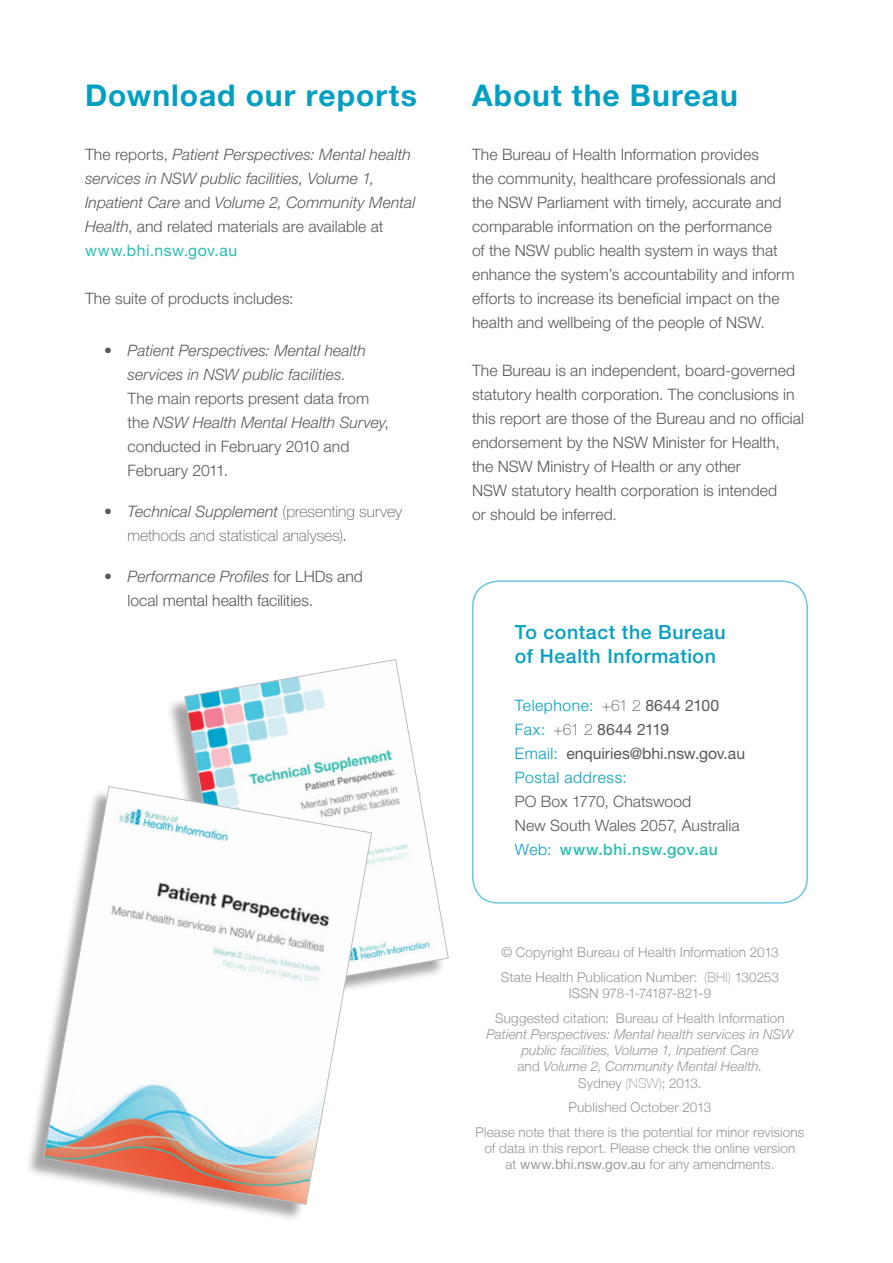
<style>
.page{position:relative;width:893px;height:1263px;background:#fff}
.page>*{position:absolute;margin:0;border:0;box-sizing:border-box;transform-origin:0 0}
.t1{font:700 30px "Helvetica Neue LT Std";letter-spacing:.035em;color:#009fc3}
.t2{font:500 19.5px/24px "Helvetica Neue LT Std";letter-spacing:.03em;color:#009fc3}
.BODY__basic{font:300 15.75px/24px "Helvetica Neue LT Std";letter-spacing:.005em;color:#57585a}
.BODY__basic-2{font:italic 300 15.75px/24px "Helvetica Neue LT Std";letter-spacing:.005em;color:#57585a}
.t3{font:100 15.75px/24px "Helvetica Neue LT Std";letter-spacing:.005em;color:#57585a}
.t4{font:15.75px "Helvetica Neue LT Std";letter-spacing:-.005em;color:#57585a}
.t5{font:300 15.75px "Helvetica Neue LT Std";letter-spacing:.035em;color:#009fc3}
.t6{font:500 15.75px "Helvetica Neue LT Std";letter-spacing:.035em;color:#2abdb1}
.CITATION_BACK_PAGE{font:300 13.5px/16.2px "Helvetica Neue LT";letter-spacing:.01em;color:#939598;text-align:center}
.CITATION_BACK_PAGE-2{font:italic 300 13.5px/16.2px "Helvetica Neue LT";letter-spacing:.01em;color:#939598;text-align:center}
.s1{font-style:normal}
.s2{font-weight:400;font-style:normal;color:#2abdb1}
.s3{font-weight:300;font-style:italic}
.s4{font-weight:300}
.s5{font-style:italic}
.s6{font-weight:100;color:#57585a}
.s7{font-weight:400;color:#57585a}
.s8{font-weight:300;color:#009fc3}
.s9{font-weight:100}
.s10{font-weight:100;font-style:normal}
.s11{font-weight:400}
</style>
<div class="page">
<div style="left:472px;top:580px;width:336px;height:324px;border:2px solid #6cc6de;border-radius:26px"></div>
<div style="left:166px;top:662px;width:279px;height:351px;background:#231f20;opacity:.4"></div>
<svg style="left:184px;top:659px;width:265px;height:337px"></svg>
<div style="left:25px;top:789px;width:344px;height:433px;background:#231f20;opacity:.4"></div>
<svg style="left:43px;top:786px;width:329px;height:419px"></svg>
<p class="t1" style="left:85px;top:77px;width:333px">Download our reports</p>
<p class="t1" style="left:472px;top:77px;width:267px">About the Bureau</p>
<p class="BODY__basic-2" style="left:85px;top:142px;width:332px"><span class="s1">The reports,</span> Patient Perspectives: Mental health services in NSW public facilities, Volume 1, Inpatient Care <span class="s1">and</span> Volume 2, Community Mental Health<span class="s1">, and related materials are available at </span><span class="s2">www.bhi.nsw.gov.au</span></p>
<p class="BODY__basic" style="left:85px;top:286px;width:210px">The suite of products includes:</p>
<p class="BODY__basic-2" style="left:128px;top:339px;width:263px;text-indent:-23px">• Patient Perspectives: Mental health services in NSW public facilities<span class="s1">.<br>The main reports present data from the</span> NSW Health Mental Health Survey<span class="s1">, conducted in February 2010 and<br>February 2011.</span></p>
<p class="t3" style="left:128px;top:500px;width:276px;text-indent:-23px"><span class="s3">• Technical Supplement</span> (presenting survey methods and statistical analyses)<span class="s4">.</span></p>
<p class="BODY__basic" style="left:128px;top:564px;width:237px;text-indent:-23px">• <span class="s5">Performance Profiles</span> for LHDs and local mental health facilities.</p>
<p class="t2" style="left:515px;top:620px;width:212px">To contact the Bureau of Health Information</p>
<p class="t5" style="left:515px;top:696px;width:206px">Telephone: <span class="s6">+61 2</span> <span class="s7">8644 2100</span></p>
<p class="t4" style="left:515px;top:720px;width:156px"><span class="s8">Fax:</span> <span class="s9">+61 2</span> 8644 2119</p>
<p class="t4" style="left:515px;top:744px;width:232px"><span class="s8">Email:</span> enquiries@bhi.nsw.gov.au</p>
<p class="t5" style="left:515px;top:768px;width:113px">Postal address:</p>
<p class="BODY__basic" style="left:515px;top:789px;width:178px">PO Box 1770, Chatswood</p>
<p class="BODY__basic" style="left:515px;top:813px;width:226px">New South Wales 2057, Australia</p>
<p class="t6" style="left:515px;top:840px;width:204px"><span class="s8">Web:</span> www.bhi.nsw.gov.au</p>
<p class="BODY__basic" style="left:472px;top:142px;width:324px">The Bureau of Health Information provides<br>the community, healthcare professionals and the NSW Parliament with timely, accurate and comparable information on the performance<br>of the NSW public health system in ways that enhance the system’s accountability and inform efforts to increase its beneficial impact on the health and wellbeing of the people of NSW.</p>
<p class="BODY__basic" style="left:472px;top:358px;width:334px">The Bureau is an independent, board-governed statutory health corporation. The conclusions in this report are those of the Bureau and no official endorsement by the NSW Minister for Health, the NSW Ministry of Health or any other<br>NSW statutory health corporation is intended<br>or should be inferred.</p>
<p class="CITATION_BACK_PAGE" style="left:501px;top:944px;width:279px">© Copyright Bureau of Health Information 2013</p>
<p class="CITATION_BACK_PAGE" style="left:501px;top:968px;width:280px">State Health Publication Number: <span class="s9">(BHI)</span> 130253<br>ISSN 978-1-74187-821-9</p>
<p class="CITATION_BACK_PAGE-2" style="left:486px;top:1010px;width:308px"><span class="s1">Suggested citation: Bureau of Health Information </span>Patient Perspectives: Mental health services in NSW public facilities, Volume 1, Inpatient Care<br><span class="s1">and</span> Volume 2, Community Mental Health.<br><span class="s1">Sydney</span> <span class="s10">(NSW)</span><span class="s1">; 2013.</span></p>
<p class="CITATION_BACK_PAGE" style="left:569px;top:1099px;width:144px">Published October 2013</p>
<p class="CITATION_BACK_PAGE" style="left:476px;top:1124px;width:330px">Please note that there is the potential for minor revisions of data in this report. Please check the online version<br>at <span class="s11">www.bhi.nsw.gov.au</span> for any amendments.</p>
</div>
